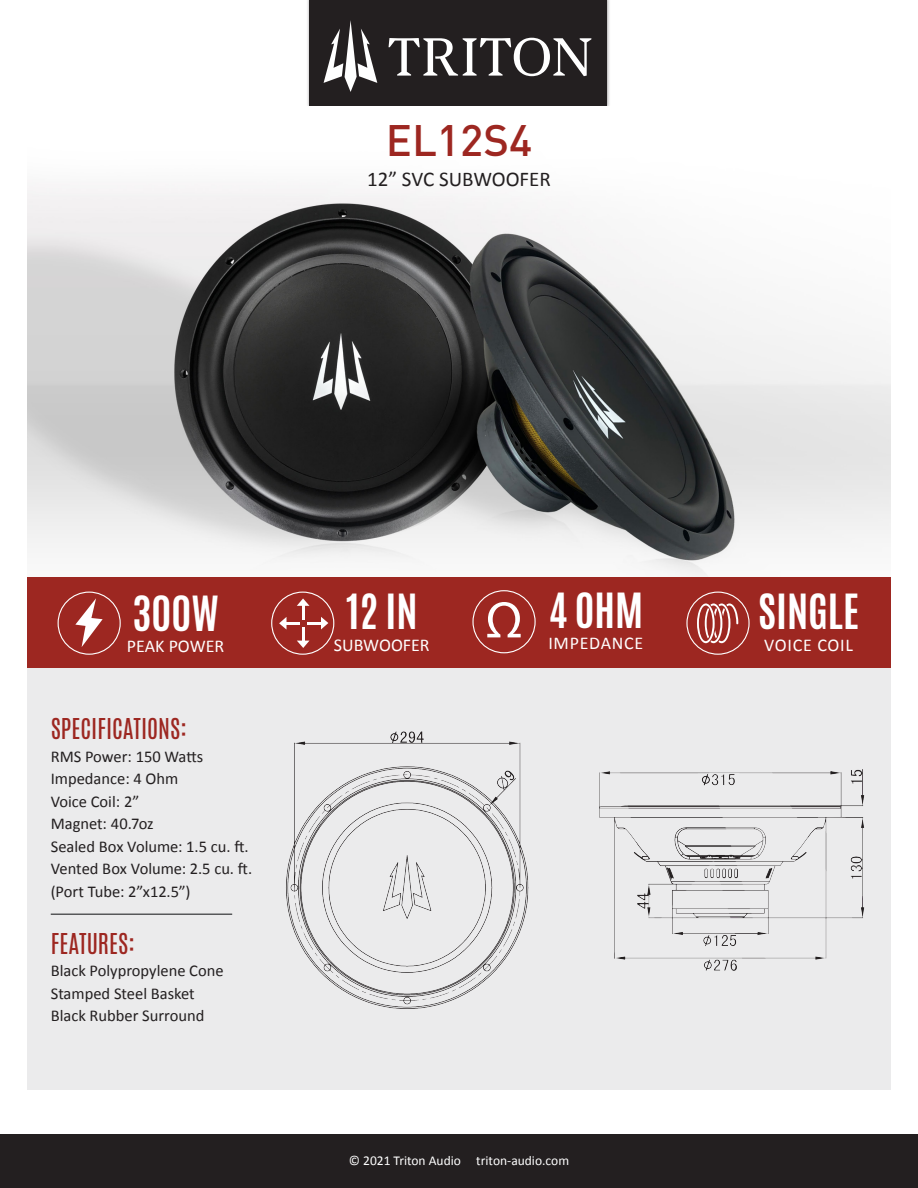
<style>
.page{position:relative;width:918px;height:1188px;background:#fff}
.page>*{position:absolute;margin:0;border:0;box-sizing:border-box;transform-origin:0 0}
.t1{font:51.75px "Myriad Pro";color:#fff}
.t2{font:500 43.5px "DIN Pro";color:#9d2721}
.t3{font:700 40.5px "Antonio";color:#fff}
.t4{font:24px "Antonio";color:#9d2721}
.t5{font:21px "Calibri";color:#231f20}
.t6{font:18px "Calibri";letter-spacing:.015em;color:#fff}
.t7{font:18px "Calibri";letter-spacing:.04em;color:#fff}
.t8{font:16.5px "Calibri";color:#231f20}
.t9{font:13.5px "Calibri";color:#fff}
</style>
<div class="page">
<div style="left:27px;top:665px;width:864px;height:425px;background:#ebebec"></div>
<div style="left:306px;top:0;width:304px;height:110px;background:#231f20;opacity:.5"></div>
<div style="left:310px;top:0;width:297px;height:106px;background:#231f20"></div>
<svg style="left:324px;top:20px;width:53px;height:72px"></svg>
<svg style="left:389px;top:38px;width:202px;height:38px"></svg>
<div style="left:0;top:1134px;width:918px;height:54px;background:#231f20"></div>
<div style="left:27px;top:577px;width:864px;height:90px;background:#9d2721"></div>
<img style="left:27px;top:106px;width:864px;height:470px">
<img style="left:286px;top:731px;width:579px;height:278px">
<hr style="left:51px;top:914px;width:181px;height:1px;background:#57585a">
<div style="left:58px;top:592px;width:63px;height:63px;border:1px solid #fff;border-radius:50%"></div>
<svg style="left:75px;top:598px;width:28px;height:49px"></svg>
<div style="left:271px;top:592px;width:63px;height:63px;border:1px solid #fff;border-radius:50%"></div>
<svg style="left:279px;top:598px;width:50px;height:50px"></svg>
<div style="left:472px;top:590px;width:64px;height:63px;border:1px solid #fff;border-radius:50%"></div>
<div style="left:686px;top:592px;width:64px;height:63px;border:1px solid #fff;border-radius:50%"></div>
<svg style="left:697px;top:603px;width:41px;height:40px"></svg>
<p class="t2" style="left:386px;top:106px;width:148px">EL12S4</p>
<p class="t5" style="left:367px;top:166px;width:185px">12” SVC SUBWOOFER</p>
<p class="t3" style="left:132px;top:583px;width:88px">300W</p>
<p class="t6" style="left:127px;top:635px;width:99px">PEAK POWER</p>
<p class="t4" style="left:51px;top:711px;width:138px">SPECIFICATIONS:</p>
<p class="t8" style="left:51px;top:746px;width:154px">RMS Power: 150 Watts</p>
<p class="t8" style="left:51px;top:768px;width:129px">Impedance: 4 Ohm</p>
<p class="t8" style="left:51px;top:791px;width:90px">Voice Coil: 2”</p>
<p class="t8" style="left:51px;top:813px;width:105px">Magnet: 40.7oz</p>
<p class="t8" style="left:51px;top:836px;width:199px">Sealed Box Volume: 1.5 cu. ft.</p>
<p class="t8" style="left:51px;top:858px;width:203px">Vented Box Volume: 2.5 cu. ft.</p>
<p class="t8" style="left:51px;top:881px;width:141px">(Port Tube: 2”x12.5”)</p>
<p class="t4" style="left:51px;top:926px;width:86px">FEATURES:</p>
<p class="t8" style="left:51px;top:960px;width:174px">Black Polypropylene Cone</p>
<p class="t8" style="left:51px;top:983px;width:146px">Stamped Steel Basket</p>
<p class="t8" style="left:51px;top:1005px;width:155px">Black Rubber Surround</p>
<p class="t3" style="left:346px;top:581px;width:73px">12 IN</p>
<p class="t6" style="left:334px;top:634px;width:97px">SUBWOOFER</p>
<p class="t1" style="left:486px;top:588px;width:38px">Ω</p>
<p class="t3" style="left:549px;top:580px;width:96px">4 OHM</p>
<p class="t7" style="left:548px;top:632px;width:97px">IMPEDANCE</p>
<p class="t9" style="left:349px;top:1152px;width:222px">© 2021 Triton Audio triton-audio.com</p>
<p class="t3" style="left:758px;top:581px;width:102px">SINGLE</p>
<p class="t7" style="left:764px;top:633px;width:90px">VOICE COIL</p>
</div>
